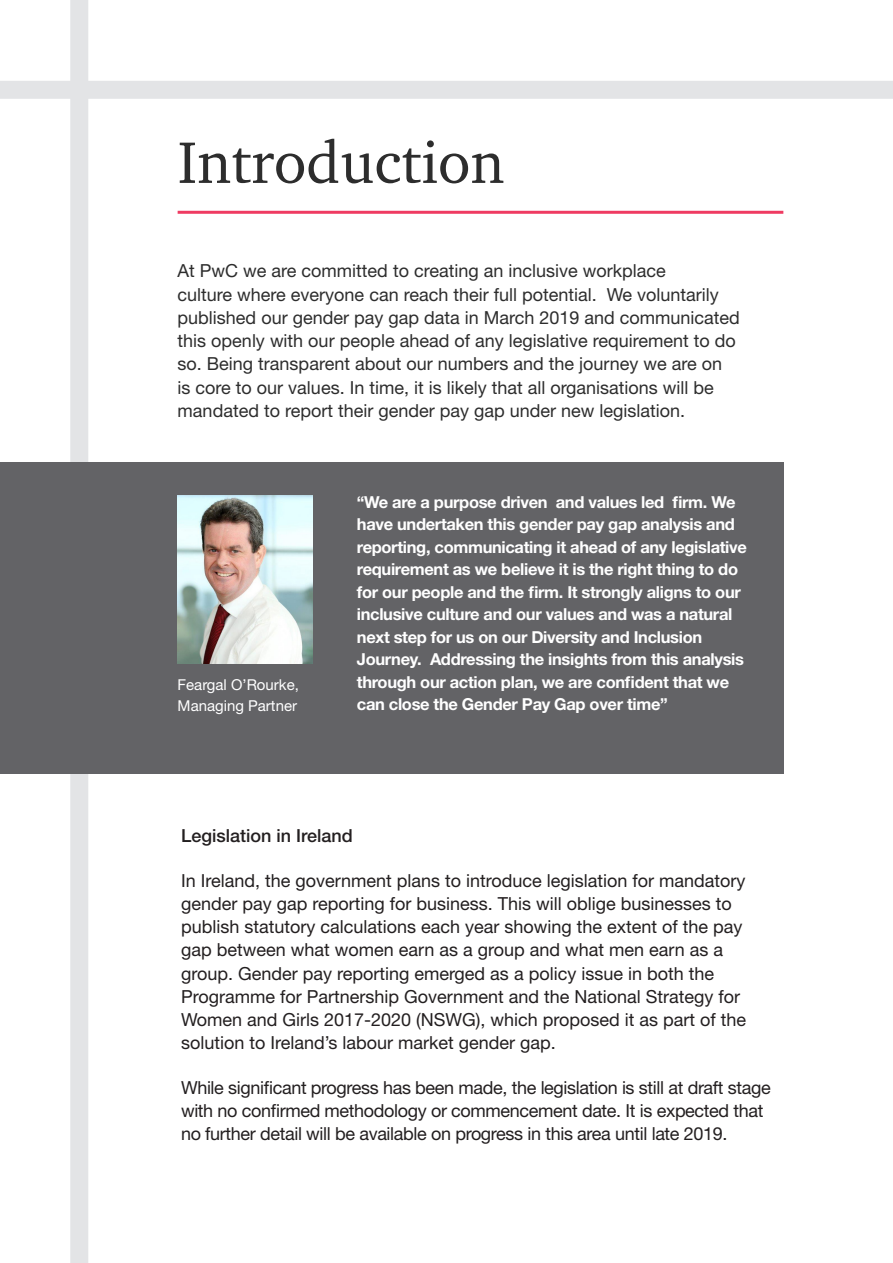
<style>
.page{position:relative;width:893px;height:1263px;background:#fff}
.page>*{position:absolute;margin:0;border:0;box-sizing:border-box;transform-origin:0 0}
.Exhibit_Title{font:60px "Charter ITC Pro";color:#2d2d2d}
.Exhibit_Title-2{font:18px/23.2px "Helvetica Neue LT Std";color:#231f20}
.Exhibit_Title-3{font:18px/23.2px "Helvetica Neue LT Std";color:#2d2d2d}
.Exhibit_Title-4{font:18px/23.2px "Helvetica Neue LT Std";letter-spacing:-.02em;color:#231f20}
.Exhibit_Title-5{font:500 18px "Helvetica Neue LT Std";color:#231f20}
.Body_9_12{font:700 16.5px/22.5px "Helvetica Neue LT Std";letter-spacing:-.02em;color:#fff}
.Body_9_12-2{font:15px/21px "Helvetica Neue LT Std";color:#fff}
</style>
<div class="page">
<div style="left:0;top:81px;width:893px;height:18px;background:#e3e4e6"></div>
<div style="left:70px;top:0;width:18px;height:1263px;background:#e3e4e6"></div>
<hr style="left:178px;top:211px;width:605px;height:3px;background:#ef3b62">
<div style="left:0;top:462px;width:783px;height:311px;background:#636366"></div>
<img style="left:178px;top:496px;width:134px;height:168px">
<p class="Exhibit_Title" style="left:178px;top:125px;width:328px">Introduction</p>
<p class="Exhibit_Title-3" style="left:178px;top:259px;width:564px">At PwC we are committed to creating an inclusive workplace<br>culture where everyone can reach their full potential. We voluntarily published our gender pay gap data in March 2019 and communicated this openly with our people ahead of any legislative requirement to do so. Being transparent about our numbers and the journey we are on<br>is core to our values. In time, it is likely that all organisations will be mandated to report their gender pay gap under new legislation.</p>
<p class="Body_9_12-2" style="left:178px;top:674px;width:123px">Feargal O’Rourke,<br>Managing Partner</p>
<p class="Body_9_12" style="left:357px;top:490px;width:392px">“We are a purpose driven and values led firm. We have undertaken this gender pay gap analysis and reporting, communicating it ahead of any legislative requirement as we believe it is the right thing to do for our people and the firm. It strongly aligns to our inclusive culture and our values and was a natural next step for us on our Diversity and Inclusion Journey. Addressing the insights from this analysis through our action plan, we are confident that we can close the Gender Pay Gap over time”</p>
<p class="Exhibit_Title-5" style="left:181px;top:825px;width:173px">Legislation in Ireland</p>
<p class="Exhibit_Title-2" style="left:181px;top:868px;width:567px">In Ireland, the government plans to introduce legislation for mandatory gender pay gap reporting for business. This will oblige businesses to publish statutory calculations each year showing the extent of the pay gap between what women earn as a group and what men earn as a group. Gender pay reporting emerged as a policy issue in both the Programme for Partnership Government and the National Strategy for Women and Girls 2017-2020 (NSWG), which proposed it as part of the solution to Ireland’s labour market gender gap.</p>
<p class="Exhibit_Title-4" style="left:181px;top:1075px;width:591px">While significant progress has been made, the legislation is still at draft stage with no confirmed methodology or commencement date. It is expected that no further detail will be available on progress in this area until late 2019.</p>
</div>
